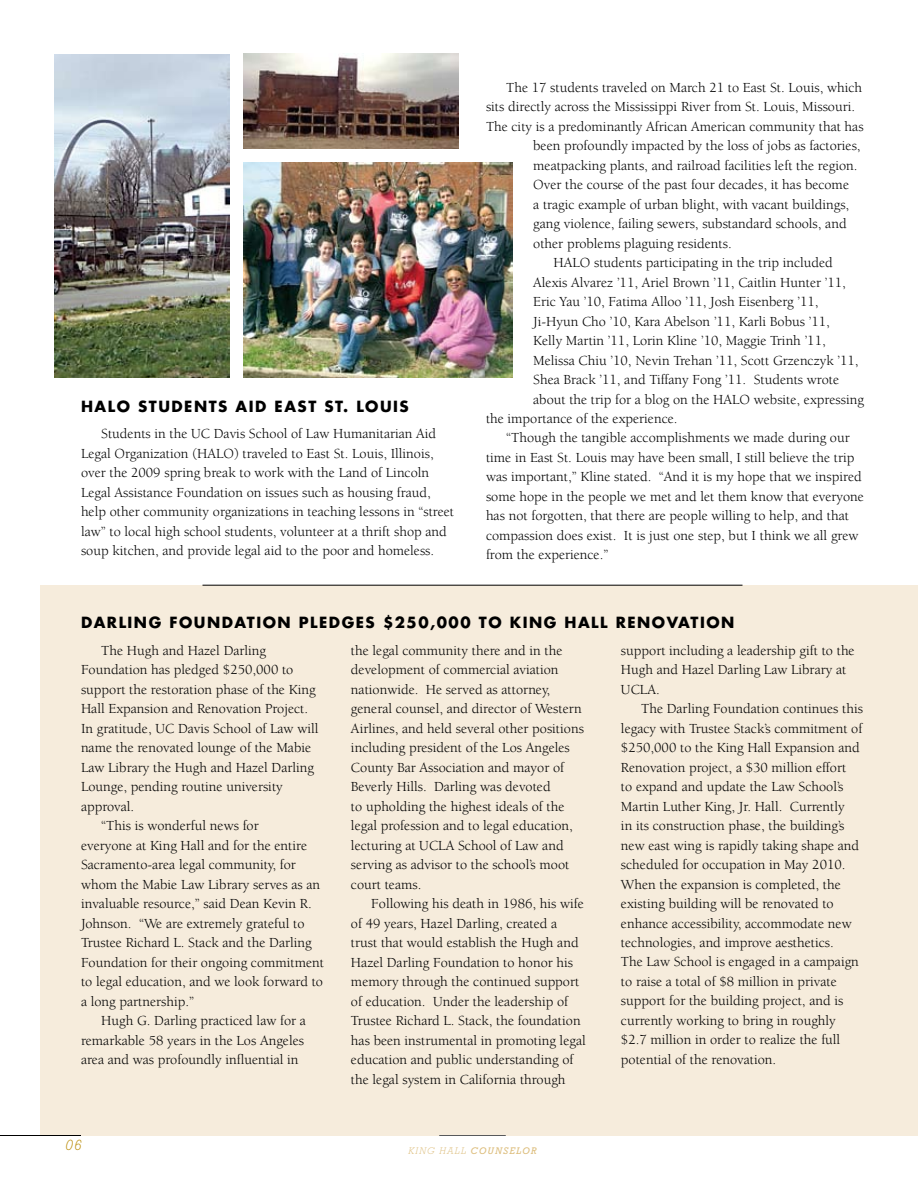
<style>
.page{position:relative;width:918px;height:1188px;background:#fff}
.page>*{position:absolute;margin:0;border:0;box-sizing:border-box;transform-origin:0 0}
.t1{font:700 15px "Futura Std";letter-spacing:.1em;color:#000}
.t2{font:italic 300 15px "Rockwell Std";color:#bb8d0a}
.t3{font:14.25px/19.5px "Berkeley";color:#000}
.t4{font:italic 9.75px "Rockwell Std";letter-spacing:.125em;color:#ddbe7e}
.s1{font-weight:300}
</style>
<div class="page">
<div style="left:40px;top:585px;width:878px;height:551px;background:#f6ecdc"></div>
<hr style="left:202px;top:585px;width:540px;height:1px;background:#000">
<img style="left:243px;top:162px;width:270px;height:216px">
<img style="left:54px;top:54px;width:176px;height:324px">
<img style="left:243px;top:54px;width:216px;height:95px">
<hr style="left:439px;top:1135px;width:67px;height:1px;background:#58595b">
<hr style="left:0;top:1135px;width:81px;height:1px;background:#000">
<p class="t1" style="left:81px;top:397px;width:27px">HALO</p>
<p class="t1" style="left:138px;top:397px;width:272px">STUDENTS AID EAST ST. LOUIS</p>
<p class="t3" style="left:81px;top:424px;width:375px;text-indent:20px">Students in the UC Davis School of Law Humanitarian Aid Legal Organization (HALO) traveled to East St. Louis, Illinois, over the 2009 spring break to work with the Land of Lincoln Legal Assistance Foundation on issues such as housing fraud, help other community organizations in teaching lessons in “street law” to local high school students, volunteer at a thrift shop and soup kitchen, and provide legal aid to the poor and homeless.</p>
<p class="t3" style="left:506px;top:78px;width:357px">The 17 students traveled on March 21 to East St. Louis, which</p>
<p class="t3" style="left:486px;top:97px;width:371px">sits directly across the Mississippi River from St. Louis, Missouri.</p>
<p class="t3" style="left:486px;top:117px;width:379px">The city is a predominantly African American community that has</p>
<p class="t3" style="left:533px;top:136px;width:329px">been profoundly impacted by the loss of jobs as factories,</p>
<p class="t3" style="left:533px;top:156px;width:326px">meatpacking plants, and railroad facilities left the region.</p>
<p class="t3" style="left:533px;top:175px;width:317px">Over the course of the past four decades, it has become</p>
<p class="t3" style="left:533px;top:195px;width:318px">a tragic example of urban blight, with vacant buildings,</p>
<p class="t3" style="left:533px;top:214px;width:315px">gang violence, failing sewers, substandard schools, and</p>
<p class="t3" style="left:533px;top:234px;width:200px">other problems plaguing residents.</p>
<p class="t3" style="left:554px;top:253px;width:281px">HALO students participating in the trip included</p>
<p class="t3" style="left:533px;top:273px;width:314px">Alexis Alvarez ’11, Ariel Brown ’11, Caitlin Hunter ’11,</p>
<p class="t3" style="left:533px;top:292px;width:287px">Eric Yau ’10, Fatima Alloo ’11, Josh Eisenberg ’11,</p>
<p class="t3" style="left:533px;top:312px;width:298px">Ji-Hyun Cho ’10, Kara Abelson ’11, Karli Bobus ’11,</p>
<p class="t3" style="left:533px;top:331px;width:294px">Kelly Martin ’11, Lorin Kline ’10, Maggie Trinh ’11,</p>
<p class="t3" style="left:533px;top:351px;width:327px">Melissa Chiu ’10, Nevin Trehan ’11, Scott Grzenczyk ’11,</p>
<p class="t3" style="left:533px;top:370px;width:307px">Shea Brack ’11, and Tiffany Fong ’11. Students wrote</p>
<p class="t3" style="left:533px;top:390px;width:332px">about the trip for a blog on the HALO website, expressing</p>
<p class="t3" style="left:486px;top:409px;width:193px">the importance of the experience.</p>
<p class="t3" style="left:506px;top:429px;width:345px">“Though the tangible accomplishments we made during our</p>
<p class="t3" style="left:486px;top:448px;width:370px">time in East St. Louis may have been small, I still believe the trip</p>
<p class="t3" style="left:486px;top:468px;width:377px">was important,” Kline stated. “And it is my hope that we inspired</p>
<p class="t3" style="left:486px;top:487px;width:380px">some hope in the people we met and let them know that everyone</p>
<p class="t3" style="left:486px;top:507px;width:364px">has not forgotten, that there are people willing to help, and that</p>
<p class="t3" style="left:486px;top:526px;width:374px">compassion does exist. It is just one step, but I think we all grew</p>
<p class="t3" style="left:486px;top:546px;width:124px">from the experience.”</p>
<p class="t1" style="left:81px;top:612px;width:653px">DARLING FOUNDATION PLEDGES $250,000 TO KING HALL RENOVATION</p>
<p class="t3" style="left:101px;top:641px;width:166px">The Hugh and Hazel Darling</p>
<p class="t3" style="left:81px;top:660px;width:214px">Foundation has pledged $250,000 to</p>
<p class="t3" style="left:81px;top:680px;width:236px">support the restoration phase of the King</p>
<p class="t3" style="left:81px;top:699px;width:229px">Hall Expansion and Renovation Project.</p>
<p class="t3" style="left:81px;top:719px;width:239px">In gratitude, UC Davis School of Law will</p>
<p class="t3" style="left:81px;top:738px;width:232px">name the renovated lounge of the Mabie</p>
<p class="t3" style="left:81px;top:758px;width:235px">Law Library the Hugh and Hazel Darling</p>
<p class="t3" style="left:81px;top:777px;width:203px">Lounge, pending routine university</p>
<p class="t3" style="left:81px;top:797px;width:55px">approval.</p>
<p class="t3" style="left:101px;top:816px;width:159px">“This is wonderful news for</p>
<p class="t3" style="left:81px;top:836px;width:228px">everyone at King Hall and for the entire</p>
<p class="t3" style="left:81px;top:855px;width:217px">Sacramento-area legal community, for</p>
<p class="t3" style="left:81px;top:875px;width:241px">whom the Mabie Law Library serves as an</p>
<p class="t3" style="left:81px;top:894px;width:232px">invaluable resource,” said Dean Kevin R.</p>
<p class="t3" style="left:81px;top:914px;width:225px">Johnson. “We are extremely grateful to</p>
<p class="t3" style="left:81px;top:933px;width:232px">Trustee Richard L. Stack and the Darling</p>
<p class="t3" style="left:81px;top:953px;width:245px">Foundation for their ongoing commitment</p>
<p class="t3" style="left:81px;top:972px;width:244px">to legal education, and we look forward to</p>
<p class="t3" style="left:81px;top:992px;width:115px">a long partnership.”</p>
<p class="t3" style="left:101px;top:1011px;width:206px">Hugh G. Darling practiced law for a</p>
<p class="t3" style="left:81px;top:1031px;width:225px">remarkable 58 years in the Los Angeles</p>
<p class="t3" style="left:81px;top:1050px;width:219px">area and was profoundly influential in</p>
<p class="t3" style="left:621px;top:641px;width:235px">support including a leadership gift to the<br>Hugh and Hazel Darling Law Library at<br>UCLA.</p>
<p class="t3" style="left:621px;top:699px;width:244px;text-indent:20px">The Darling Foundation continues this legacy with Trustee Stack’s commitment of $250,000 to the King Hall Expansion and Renovation project, a $30 million effort<br>to expand and update the Law School’s Martin Luther King, Jr. Hall. Currently<br>in its construction phase, the building’s new east wing is rapidly taking shape and scheduled for occupation in May 2010.<br>When the expansion is completed, the existing building will be renovated to enhance accessibility, accommodate new technologies, and improve aesthetics.<br>The Law School is engaged in a campaign to raise a total of $8 million in private support for the building project, and is currently working to bring in roughly $2.7 million in order to realize the full potential of the renovation.</p>
<p class="t3" style="left:351px;top:641px;width:234px">the legal community there and in the development of commercial aviation nationwide. He served as attorney, general counsel, and director of Western Airlines, and held several other positions including president of the Los Angeles County Bar Association and mayor of Beverly Hills. Darling was devoted<br>to upholding the highest ideals of the legal profession and to legal education, lecturing at UCLA School of Law and serving as advisor to the school’s moot court teams.</p>
<p class="t3" style="left:351px;top:894px;width:236px;text-indent:20px">Following his death in 1986, his wife of 49 years, Hazel Darling, created a trust that would establish the Hugh and Hazel Darling Foundation to honor his memory through the continued support of education. Under the leadership of Trustee Richard L. Stack, the foundation has been instrumental in promoting legal education and public understanding of the legal system in California through</p>
<p class="t2" style="left:65px;top:1136px;width:18px">06</p>
<p class="t4" style="left:408px;top:1145px;width:130px"><span class="s1">king hall</span> COUNSELOR</p>
</div>
